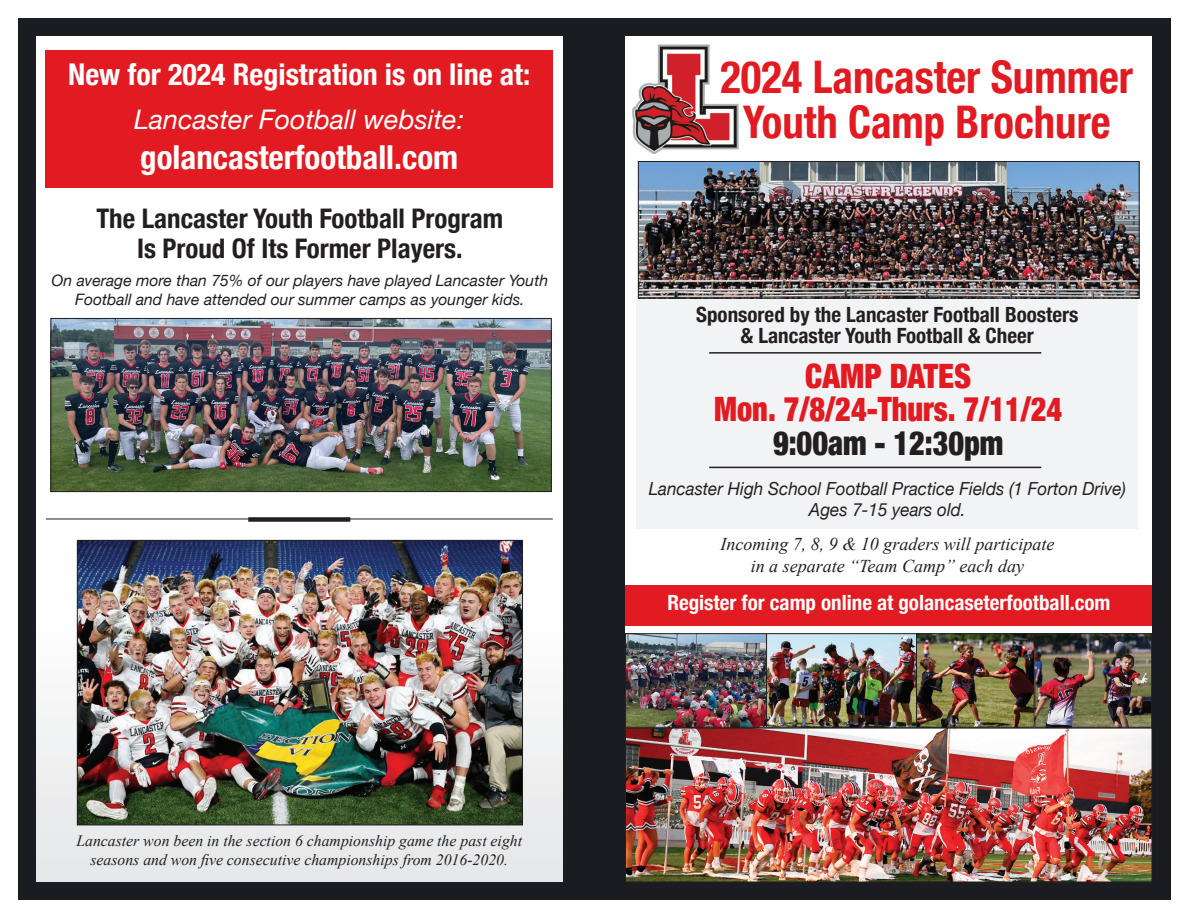
<style>
.page{position:relative;width:1188px;height:918px;background:#fff}
.page>*{position:absolute;margin:0;border:0;box-sizing:border-box;transform-origin:0 0}
.t1{font:700 condensed 45px/45px "Helvetica Neue";color:#e21a21;text-align:center;scale:.95 1}
.t2{font:900 condensed 33.6px/33.6px "Helvetica Neue";color:#e21a21;text-align:center;scale:.95 1}
.t3{font:900 condensed 33.6px "Helvetica Neue";color:#231f20;scale:.9 1}
.t4{font:700 condensed 33px "Helvetica Neue";color:#fff}
.t5{font:700 condensed 30px "Helvetica Neue";color:#fff}
.t6{font:700 condensed 27px/30px "Helvetica Neue";color:#231f20;text-align:center}
.t7{font:italic 27px "Helvetica Neue";color:#fff}
.t8{font:700 condensed 21px/21px "Helvetica Neue";color:#231f20;text-align:center}
.t9{font:700 condensed 21px "Helvetica Neue";color:#fff}
.t10{font:italic 18px/21.6px "Helvetica Neue";color:#231f20;text-align:center;scale:.95 1}
.t11{font:italic 18px/21.6px "Times New Roman";color:#231f20;text-align:center}
.t12{font:italic 15.75px/18.9px "Times New Roman";color:#231f20;text-align:center}
.t13{font:italic 15.75px/18.9px "Helvetica Neue";color:#231f20;text-align:center}
</style>
<div class="page">
<div style="left:18px;top:18px;width:1152px;height:882px;background:#1a1c21"></div>
<div style="left:626px;top:36px;width:526px;height:846px;background:#fff"></div>
<div style="left:36px;top:36px;width:526px;height:846px;background:linear-gradient(to bottom,#fff,#edeeee)"></div>
<img style="left:79px;top:542px;width:442px;height:281px">
<div style="left:77px;top:540px;width:446px;height:285px;border:1px solid #231f20"></div>
<div style="left:637px;top:299px;width:501px;height:230px;background:#f2f3f4"></div>
<hr style="left:709px;top:352px;width:332px;height:2px;background:#231f20">
<hr style="left:709px;top:467px;width:332px;height:1px;background:#231f20">
<img style="left:627px;top:730px;width:523px;height:150px">
<div style="left:625px;top:728px;width:527px;height:154px;border:1px solid #231f20"></div>
<img style="left:632px;top:44px;width:107px;height:110px">
<img style="left:640px;top:163px;width:498px;height:133px">
<div style="left:638px;top:161px;width:502px;height:137px;border:1px solid #231f20"></div>
<img style="left:918px;top:635px;width:115px;height:91px">
<div style="left:916px;top:633px;width:119px;height:95px;border:1px solid #231f20"></div>
<img style="left:53px;top:320px;width:497px;height:170px">
<div style="left:51px;top:318px;width:501px;height:174px;border:1px solid #231f20"></div>
<img style="left:1037px;top:635px;width:113px;height:91px">
<div style="left:1035px;top:633px;width:117px;height:95px;border:1px solid #231f20"></div>
<img style="left:627px;top:635px;width:138px;height:91px">
<div style="left:625px;top:633px;width:142px;height:95px;border:1px solid #231f20"></div>
<img style="left:768px;top:635px;width:147px;height:91px">
<div style="left:766px;top:633px;width:151px;height:95px;border:1px solid #231f20"></div>
<div style="left:46px;top:50px;width:507px;height:137px;background:#e21a21"></div>
<hr style="left:46px;top:519px;width:507px;height:1px;background:#231f20">
<div style="left:248px;top:517px;width:102px;height:5px;background:#231f20"></div>
<div style="left:625px;top:585px;width:527px;height:40px;background:#e21a21"></div>
<h3 class="t5" style="left:68px;top:49px;width:464px">New for 2024 Registration is on line at:</h3>
<h3 class="t7" style="left:134px;top:100px;width:332px">Lancaster Football website:</h3>
<h3 class="t4" style="left:140px;top:130px;width:319px">golancasterfootball.com</h3>
<h3 class="t6" style="left:96px;top:202px;width:409px">The Lancaster Youth Football Program<br>Is Proud Of Its Former Players.</h3>
<p class="t13" style="left:52px;top:272px;width:498px">On average more than 75% of our players have played Lancaster Youth<br>Football and have attended our summer camps as younger kids.</p>
<p class="t12" style="left:76px;top:831px;width:447px">Lancaster won been in the section 6 championship game the past eight seasons and won five consecutive championships from 2016-2020.</p>
<h1 class="t1" style="left:720px;top:51px;width:436px">2024 Lancaster Summer<br>Youth Camp Brochure</h1>
<h3 class="t8" style="left:696px;top:303px;width:384px">Sponsored by the Lancaster Football Boosters &amp; Lancaster Youth Football &amp; Cheer</h3>
<h2 class="t2" style="left:714px;top:357px;width:368px">CAMP DATES<br>Mon. 7/8/24-Thurs. 7/11/24</h2>
<h2 class="t3" style="left:773px;top:415px;width:258px">9:00am - 12:30pm</h2>
<p class="t10" style="left:649px;top:479px;width:504px">Lancaster High School Football Practice Fields (1 Forton Drive)<br>Ages 7-15 years old.</p>
<p class="t11" style="left:720px;top:533px;width:336px">Incoming 7, 8, 9 &amp; 10 graders will participate in a separate “Team Camp” each day</p>
<h3 class="t9" style="left:667px;top:585px;width:445px">Register for camp online at golancaseterfootball.com</h3>
</div>
